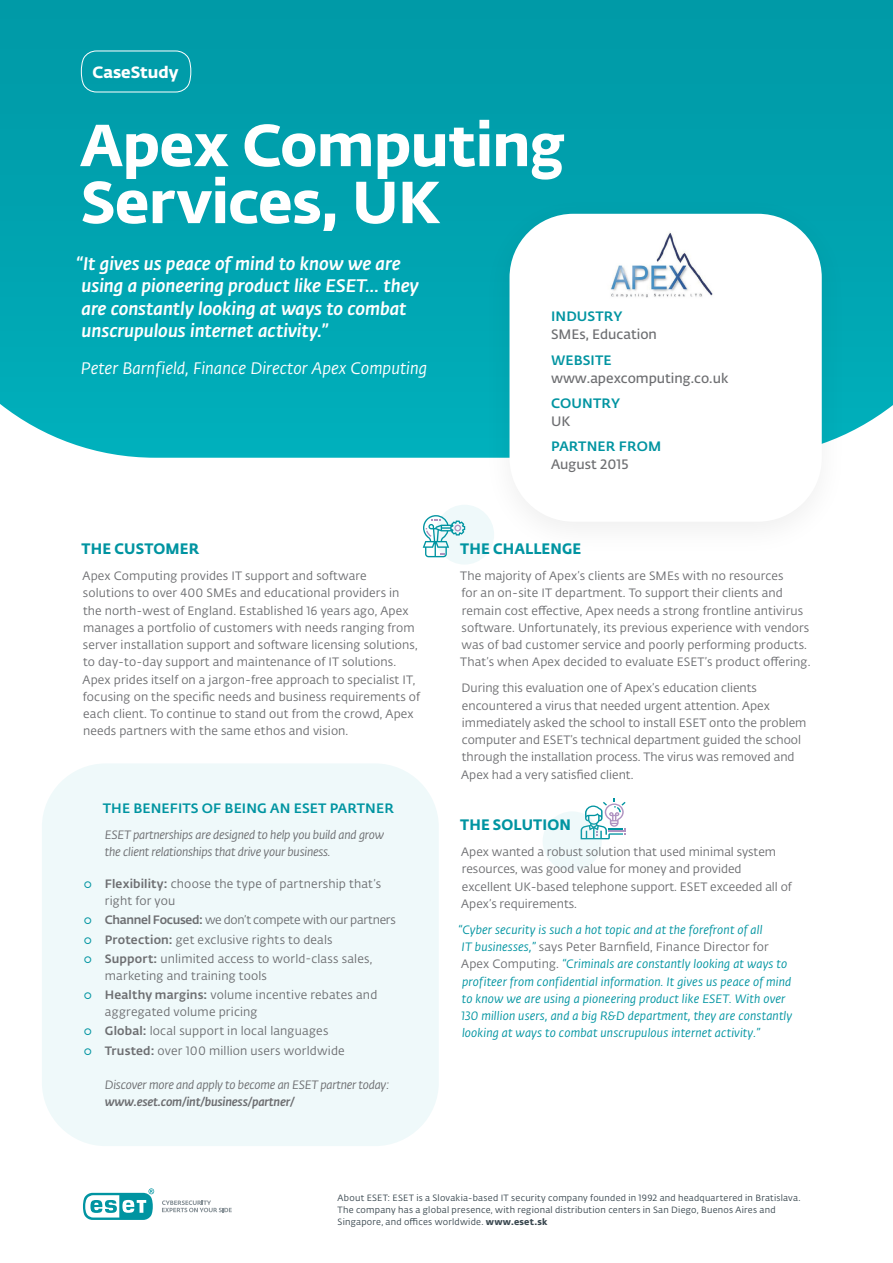
<style>
.page{position:relative;width:893px;height:1263px;background:#fff}
.page>*{position:absolute;margin:0;border:0;box-sizing:border-box;transform-origin:0 0}
.t1{font:58.5px/57px "Fedra Sans Alt Pro Bold LF";letter-spacing:-.01em;color:#fff}
.t2{font:18px/22.5px "Fedra Sans Alt Pro Med Italic LF";letter-spacing:-.005em;color:#fff}
.t3{font:16.5px "Fedra Sans Alt Pro Book Italic LF";color:#fff}
.t4{font:16.2px "Fedra Sans Alt Pro Bold LF";color:#fff}
.t5{font:15px "Fedra Sans Alt Pro Bold LF";letter-spacing:.01em;color:#0094a1;scale:.95 1}
.t6{font:13.5px "Fedra Sans Alt Pro Med LF";letter-spacing:.01em;color:#0094a1}
.t7{font:13.5px "Fedra Sans Alt Pro Demi LF";color:#6d6e71}
.t8{font:12px/17.2px "Fedra Sans Alt Pro Book LF";letter-spacing:.01em;color:#6d6e71}
.t9{font:12px/17.2px "Fedra Sans Alt Pro Book Italic LF";letter-spacing:.01em;color:#0094a1}
.t10{font:12px/17.2px "Fedra Sans Alt Pro Book Italic LF";letter-spacing:-.02em;color:#6d6e71}
.t11{font:12px "Fedra Sans Alt Pro Book LF";letter-spacing:-.025em;color:#6d6e71}
.t12{font:12px "Fedra Sans Alt Pro Med Italic LF";letter-spacing:-.02em;color:#6d6e71}
.t13{font:9px/12px "Fedra Sans Alt Pro Book LF";letter-spacing:.025em;color:#39474f}
.s1{color:#0094a1}
.s2{font-family:"Fedra Sans Alt Pro Med LF"}
.s3{font-family:"Fedra Sans Alt Pro Book Italic LF";color:#0094a1}
.s4{font-family:"Fedra Sans Alt Pro Book LF";color:#6d6e71}
.s5{font-family:"Fedra Sans Alt Pro Bold LF"}
</style>
<div class="page">
<svg style="left:0;top:0;width:893px;height:458px;background:#03a3b0"></svg>
<svg style="left:80px;top:50px;width:112px;height:43px;background:#0ea1ae"></svg>
<div style="left:481px;top:194px;width:369px;height:365px;background:#000;opacity:.07"></div>
<div style="left:509px;top:214px;width:313px;height:308px;background:#fff;border-radius:64px"></div>
<svg style="left:162px;top:1200px;width:70px;height:12px"></svg>
<svg style="left:83px;top:1188px;width:71px;height:32px"></svg>
<div style="left:42px;top:763px;width:397px;height:383px;background:#eff9fa;border-radius:64px"></div>
<svg style="left:585px;top:798px;width:41px;height:41px"></svg>
<svg style="left:543px;top:811px;width:59px;height:60px;fill:#eff9fa"></svg>
<div style="left:435px;top:505px;width:59px;height:60px;background:#eff9fa;border-radius:50%"></div>
<svg style="left:423px;top:515px;width:42px;height:42px"></svg>
<img style="left:610px;top:232px;width:103px;height:66px">
<h3 class="t4" style="left:92px;top:59px;width:88px">CaseStudy</h3>
<h1 class="t1" style="left:81px;top:112px;width:486px">Apex Computing<br>Services, UK</h1>
<h2 class="t2" style="left:81px;top:251px;width:339px;text-indent:-6px">“It gives us peace of mind to know we are using a pioneering product like ESET… they are constantly looking at ways to combat unscrupulous internet activity.”</h2>
<h3 class="t3" style="left:81px;top:357px;width:348px">Peter Barnfield, Finance Director Apex Computing</h3>
<p class="t5" style="left:82px;top:537px;width:125px">THE CUSTOMER</p>
<p class="t8" style="left:83px;top:567px;width:339px">Apex Computing provides IT support and software solutions to over 400 SMEs and educational providers in the north‑west of England. Established 16 years ago, Apex manages a portfolio of customers with needs ranging from server installation support and software licensing solutions, to day-to-day support and maintenance of IT solutions.<br>Apex prides itself on a jargon-free approach to specialist IT, focusing on the specific needs and business requirements of each client. To continue to stand out from the crowd, Apex needs partners with the same ethos and vision.</p>
<p class="t6" style="left:103px;top:798px;width:293px">THE BENEFITS OF BEING AN ESET PARTNER</p>
<p class="t10" style="left:105px;top:826px;width:281px">ESET partnerships are designed to help you build and grow the client relationships that drive your business.</p>
<p class="t8" style="left:105px;top:875px;width:278px;line-height:16.5px;text-indent:-21px"><span class="s1">○</span> <span class="s2">Flexibility:</span> choose the type of partnership that’s right for you</p>
<p class="t11" style="left:84px;top:912px;width:314px"><span class="s1">○</span> <span class="s2">Channel Focused:</span> we don’t compete with our partners</p>
<p class="t8" style="left:84px;top:930px;width:250px"><span class="s1">○</span> <span class="s2">Protection:</span> get exclusive rights to deals</p>
<p class="t8" style="left:105px;top:950px;width:269px;line-height:16.5px;text-indent:-21px"><span class="s1">○</span> <span class="s2">Support:</span> unlimited access to world-class sales, marketing and training tools</p>
<p class="t8" style="left:105px;top:986px;width:274px;line-height:16.5px;text-indent:-21px"><span class="s1">○</span> <span class="s2">Healthy margins:</span> volume incentive rebates and aggregated volume pricing</p>
<p class="t8" style="left:84px;top:1022px;width:246px"><span class="s1">○</span> <span class="s2">Global:</span> local support in local languages</p>
<p class="t8" style="left:84px;top:1041px;width:263px"><span class="s1">○</span> <span class="s2">Trusted:</span> over 100 million users worldwide</p>
<p class="t10" style="left:105px;top:1076px;width:286px">Discover more and apply to become an ESET partner today:</p>
<p class="t12" style="left:105px;top:1093px;width:191px">www.eset.com/int/business/partner/</p>
<p class="t6" style="left:551px;top:306px;width:73px">INDUSTRY</p>
<p class="t7" style="left:551px;top:325px;width:107px">SMEs, Education</p>
<p class="t6" style="left:551px;top:349px;width:62px">WEBSITE</p>
<p class="t7" style="left:551px;top:368px;width:179px">www.apexcomputing.co.uk</p>
<p class="t6" style="left:551px;top:393px;width:71px">COUNTRY</p>
<p class="t7" style="left:551px;top:411px;width:21px">UK</p>
<p class="t6" style="left:551px;top:436px;width:112px">PARTNER FROM</p>
<p class="t7" style="left:551px;top:454px;width:79px">August 2015</p>
<p class="t5" style="left:460px;top:537px;width:129px">THE CHALLENGE</p>
<p class="t8" style="left:460px;top:567px;width:352px">The majority of Apex’s clients are SMEs with no resources<br>for an on-site IT department. To support their clients and remain cost effective, Apex needs a strong frontline antivirus software. Unfortunately, its previous experience with vendors was of bad customer service and poorly performing products.<br>That’s when Apex decided to evaluate ESET’s product offering.</p>
<p class="t8" style="left:461px;top:679px;width:347px">During this evaluation one of Apex’s education clients encountered a virus that needed urgent attention. Apex immediately asked the school to install ESET onto the problem computer and ESET’s technical department guided the school through the installation process. The virus was removed and Apex had a very satisfied client.</p>
<p class="t5" style="left:460px;top:813px;width:118px">THE SOLUTION</p>
<p class="t8" style="left:461px;top:843px;width:332px">Apex wanted a robust solution that used minimal system resources, was good value for money and provided excellent UK‑based telephone support. ESET exceeded all of Apex’s requirements.</p>
<p class="t9" style="left:458px;top:921px;width:306px">“Cyber security is such a hot topic and at the forefront of all</p>
<p class="t8" style="left:462px;top:938px;width:309px"><span class="s3">IT businesses,”</span> says Peter Barnfield, Finance Director for</p>
<p class="t9" style="left:461px;top:955px;width:333px"><span class="s4">Apex Computing.</span> “Criminals are constantly looking at ways to profiteer from confidential information. It gives us peace of mind to know we are using a pioneering product like ESET. With over 130 million users, and a big R&amp;D department, they are constantly looking at ways to combat unscrupulous internet activity.”</p>
<p class="t13" style="left:338px;top:1192px;width:465px">About ESET: ESET is a Slovakia- based IT security company founded in 1992 and headquartered in Bratislava.<br>The company has a global presence, with regional distribution centers in San Diego, Buenos Aires and<br>Singapore, and offices worldwide. <span class="s5">www.eset.sk</span></p>
</div>
